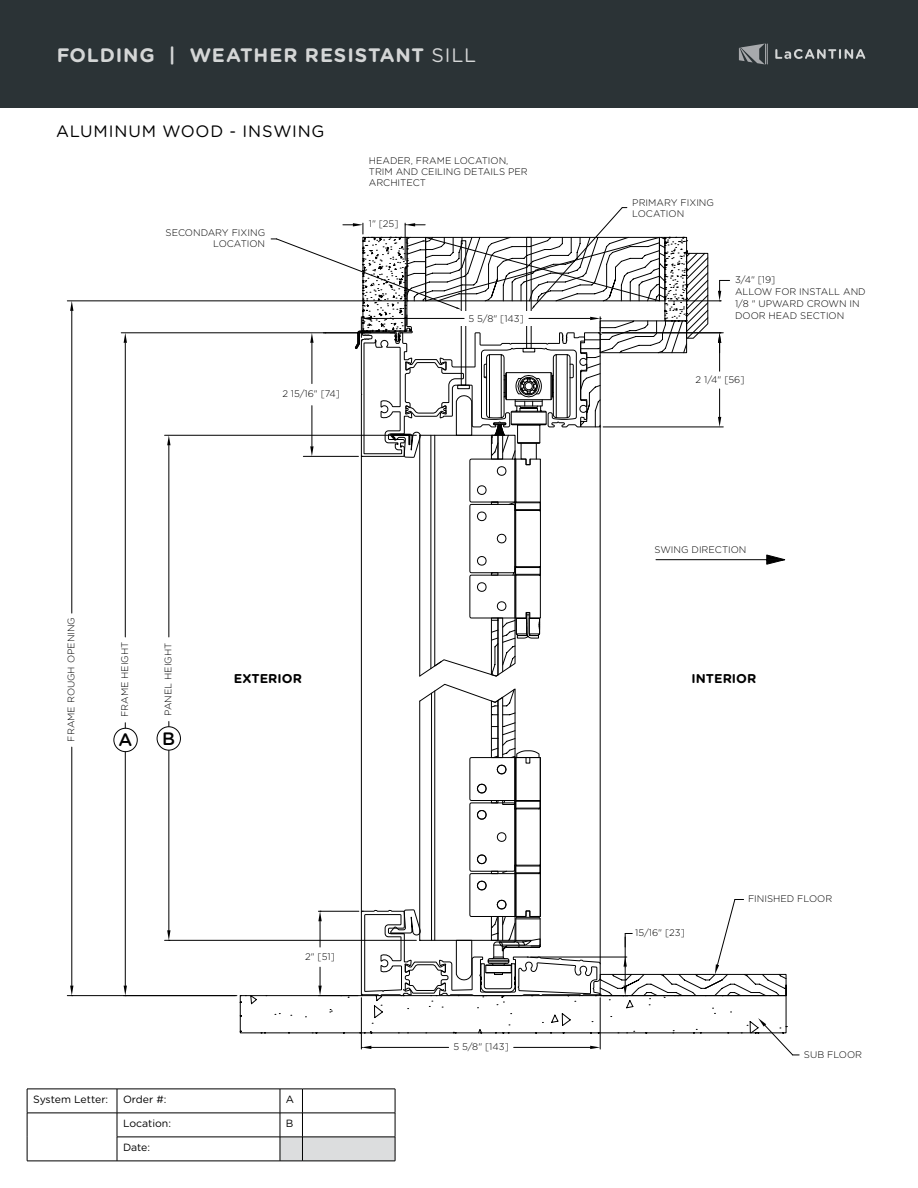
<style>
.page{position:relative;width:918px;height:1188px;background:#fff}
.page>*{position:absolute;margin:0;border:0;box-sizing:border-box;transform-origin:0 0}
.t1{font:700 19.5px "Gotham Rounded";letter-spacing:.045em;color:#fff}
.t2{font:500 18px "Gotham Rounded";color:#000}
.t3{font:16.5px "Gotham Rounded";letter-spacing:.05em;color:#000}
.t4{font:700 12.75px "Gotham Rounded";color:#000}
.t5{font:10.5px "Gotham Rounded";color:#000}
.t6{font:300 9.6px/11.1px "Gotham Rounded";color:#000}
.s1{font-weight:400}
</style>
<div class="page">
<div style="left:0;top:0;width:918px;height:108px;background:#2b3336"></div>
<svg style="left:739px;top:43px;width:29px;height:22px"></svg>
<svg style="left:775px;top:49px;width:90px;height:10px"></svg>
<svg style="left:27px;top:1089px;width:369px;height:73px"></svg>
<svg style="left:271px;top:207px;width:515px;height:469px"></svg>
<hr style="left:600px;top:425px;width:1px;height:539px;background:#000">
<hr style="left:361px;top:456px;width:1px;height:456px;background:#000">
<svg style="left:240px;top:684px;width:559px;height:372px"></svg>
<div style="left:600px;top:974px;width:186px;height:22px;border:1px solid #000"></div>
<hr style="left:67px;top:301px;width:337px;height:1px;background:#000">
<hr style="left:67px;top:995px;width:168px;height:1px;background:#000">
<hr style="left:72px;top:311px;width:1px;height:302px;background:#000">
<hr style="left:72px;top:747px;width:1px;height:239px;background:#000">
<svg style="left:70px;top:301px;width:3px;height:10px"></svg>
<svg style="left:70px;top:986px;width:3px;height:10px"></svg>
<hr style="left:165px;top:435px;width:251px;height:1px;background:#000">
<hr style="left:165px;top:940px;width:251px;height:1px;background:#000">
<hr style="left:169px;top:445px;width:1px;height:192px;background:#000">
<hr style="left:169px;top:722px;width:1px;height:210px;background:#000">
<svg style="left:167px;top:435px;width:4px;height:10px"></svg>
<svg style="left:167px;top:930px;width:4px;height:11px"></svg>
<hr style="left:121px;top:333px;width:239px;height:1px;background:#000">
<hr style="left:124px;top:995px;width:113px;height:1px;background:#000">
<hr style="left:125px;top:343px;width:1px;height:294px;background:#000">
<hr style="left:125px;top:723px;width:1px;height:263px;background:#000">
<svg style="left:124px;top:333px;width:3px;height:10px"></svg>
<svg style="left:124px;top:986px;width:3px;height:9px"></svg>
<div style="left:457px;top:311px;width:77px;height:15px;background:#fff"></div>
<hr style="left:529px;top:318px;width:61px;height:1px;background:#000">
<hr style="left:371px;top:318px;width:93px;height:1px;background:#000">
<div style="left:114px;top:728px;width:23px;height:24px;background:#fff;border-radius:50%"></div>
<div style="left:114px;top:728px;width:23px;height:24px;border:1px solid #000;border-radius:50%"></div>
<div style="left:157px;top:727px;width:23px;height:23px;background:#fff;border-radius:50%"></div>
<div style="left:157px;top:727px;width:24px;height:23px;border:1px solid #000;border-radius:50%"></div>
<h1 class="t1" style="left:56px;top:41px;width:422px">FOLDING | WEATHER RESISTANT <span class="s1">SILL</span></h1>
<h3 class="t3" style="left:56px;top:120px;width:270px">ALUMINUM WOOD - INSWING</h3>
<p class="t6" style="left:166px;top:227px;width:101px;text-align:right">SECONDARY FIXING<br>LOCATION</p>
<p class="t6" style="left:282px;top:387px;width:59px">2 15/16" [74]</p>
<p class="t6" style="left:369px;top:154px;width:161px">HEADER, FRAME LOCATION,<br>TRIM AND CEILING DETAILS PER<br>ARCHITECT</p>
<p class="t6" style="left:369px;top:218px;width:31px">1" [25]</p>
<p class="t6" style="left:469px;top:313px;width:57px">5 5/8" [143]</p>
<p class="t6" style="left:632px;top:197px;width:83px">PRIMARY FIXING<br>LOCATION</p>
<p class="t6" style="left:735px;top:273px;width:42px">3/4" [19]</p>
<p class="t6" style="left:735px;top:285px;width:132px;line-height:11.7px">ALLOW FOR INSTALL AND<br>1/8 " UPWARD CROWN IN<br>DOOR HEAD SECTION</p>
<p class="t6" style="left:696px;top:373px;width:50px">2 1/4" [56]</p>
<p class="t6" style="left:655px;top:544px;width:94px">SWING DIRECTION</p>
<p class="t6" style="left:65px;top:742px;width:126px;rotate:-90deg">FRAME ROUGH OPENING</p>
<p class="t6" style="left:119px;top:717px;width:77px;rotate:-90deg">FRAME HEIGHT</p>
<p class="t6" style="left:162px;top:716px;width:75px;rotate:-90deg">PANEL HEIGHT</p>
<h2 class="t2" style="left:119px;top:727px;width:15px">A</h2>
<h2 class="t2" style="left:162px;top:725px;width:14px">B</h2>
<h3 class="t4" style="left:234px;top:669px;width:70px">EXTERIOR</h3>
<h3 class="t4" style="left:692px;top:669px;width:66px">INTERIOR</h3>
<p class="t6" style="left:305px;top:951px;width:31px">2" [51]</p>
<p class="t6" style="left:453px;top:1040px;width:57px">5 5/8" [143]</p>
<p class="t6" style="left:635px;top:927px;width:51px">15/16" [23]</p>
<p class="t6" style="left:748px;top:893px;width:86px">FINISHED FLOOR</p>
<p class="t6" style="left:804px;top:1048px;width:60px">SUB FLOOR</p>
<p class="t5" style="left:33px;top:1092px;width:77px">System Letter:</p>
<p class="t5" style="left:123px;top:1092px;width:45px">Order #:</p>
<p class="t5" style="left:286px;top:1092px;width:10px">A</p>
<p class="t5" style="left:123px;top:1116px;width:50px">Location:</p>
<p class="t5" style="left:286px;top:1116px;width:9px">B</p>
<p class="t5" style="left:123px;top:1140px;width:29px">Date:</p>
</div>
